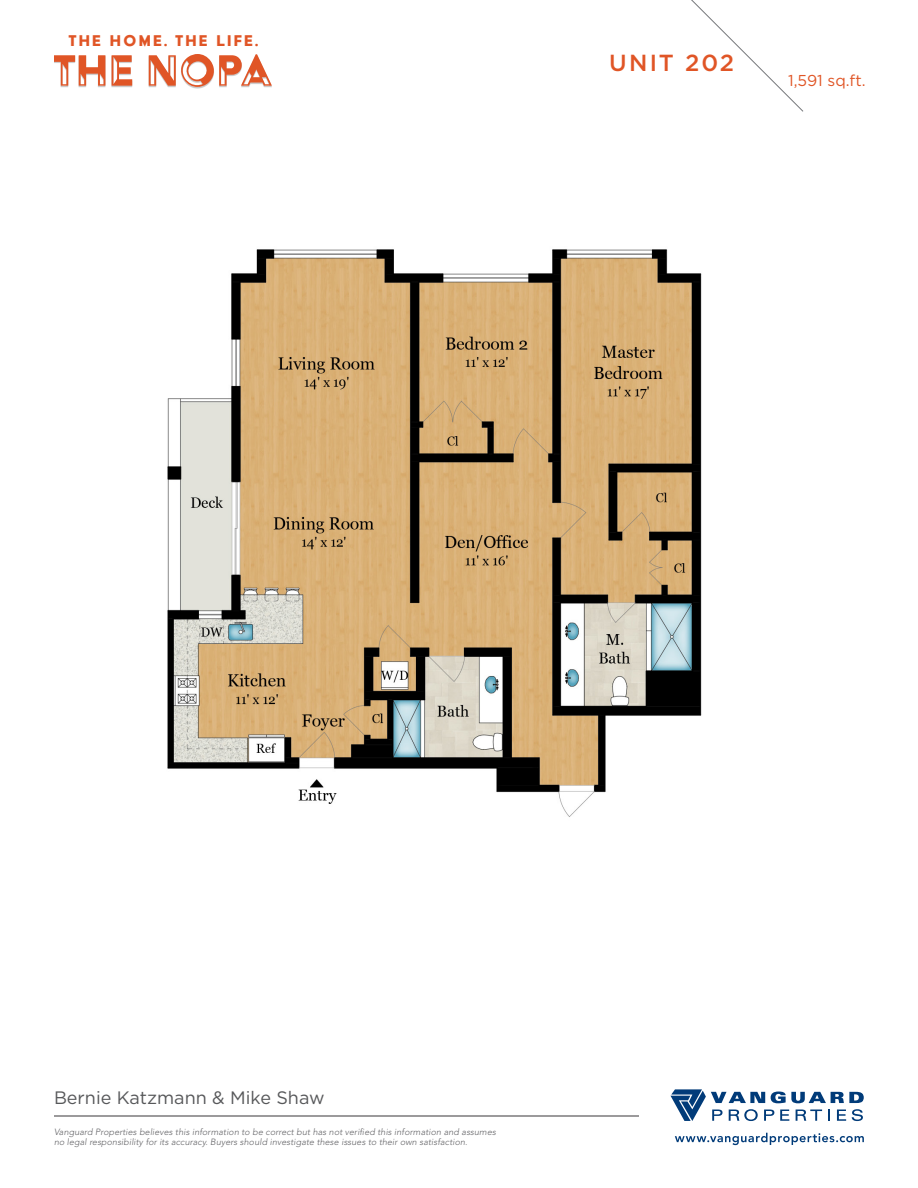
<style>
.page{position:relative;width:918px;height:1188px;background:#fff}
.page>*{position:absolute;margin:0;border:0;box-sizing:border-box;transform-origin:0 0}
.Address___Tagline{font:500 23.25px "Gotham";letter-spacing:.085em;color:#e05526}
.Address___Tagline-2{font:18px "Gotham";color:#57585a}
.bullets{font:18px "Acier BAT Text Solid";letter-spacing:.12em;color:#e05526}
.Address___Tagline-3{font:15.75px "Gotham";color:#e05526}
.Disclaimer{font:italic 300 9px/10.5px "Avenir LT Std";letter-spacing:.01em;color:#636366}
</style>
<div class="page">
<img style="left:167px;top:249px;width:535px;height:568px">
<svg style="left:691px;top:0;width:113px;height:112px"></svg>
<svg style="left:675px;top:1133px;width:189px;height:12px"></svg>
<svg style="left:670px;top:1089px;width:194px;height:32px"></svg>
<hr style="left:54px;top:1116px;width:585px;height:1px;background:#383739">
<div style="left:54px;top:55px;width:218px;height:33px;background:#231f20;opacity:.25"></div>
<svg style="left:54px;top:55px;width:51px;height:31px"></svg>
<svg style="left:112px;top:55px;width:20px;height:31px"></svg>
<svg style="left:149px;top:54px;width:123px;height:33px"></svg>
<p class="bullets" style="left:68px;top:31px;width:192px">The HOME. The LIFE.</p>
<p class="Address___Tagline" style="left:609px;top:47px;width:126px">UNIT 202</p>
<p class="Address___Tagline-3" style="left:788px;top:70px;width:79px">1,591 sq.ft.</p>
<p class="Address___Tagline-2" style="left:54px;top:1087px;width:272px">Bernie Katzmann &amp; Mike Shaw</p>
<p class="Disclaimer" style="left:54px;top:1127px;width:444px">Vanguard Properties believes this information to be correct but has not verified this information and assumes no legal responsibility for its accuracy. Buyers should investigate these issues to their own satisfaction.</p>
</div>
